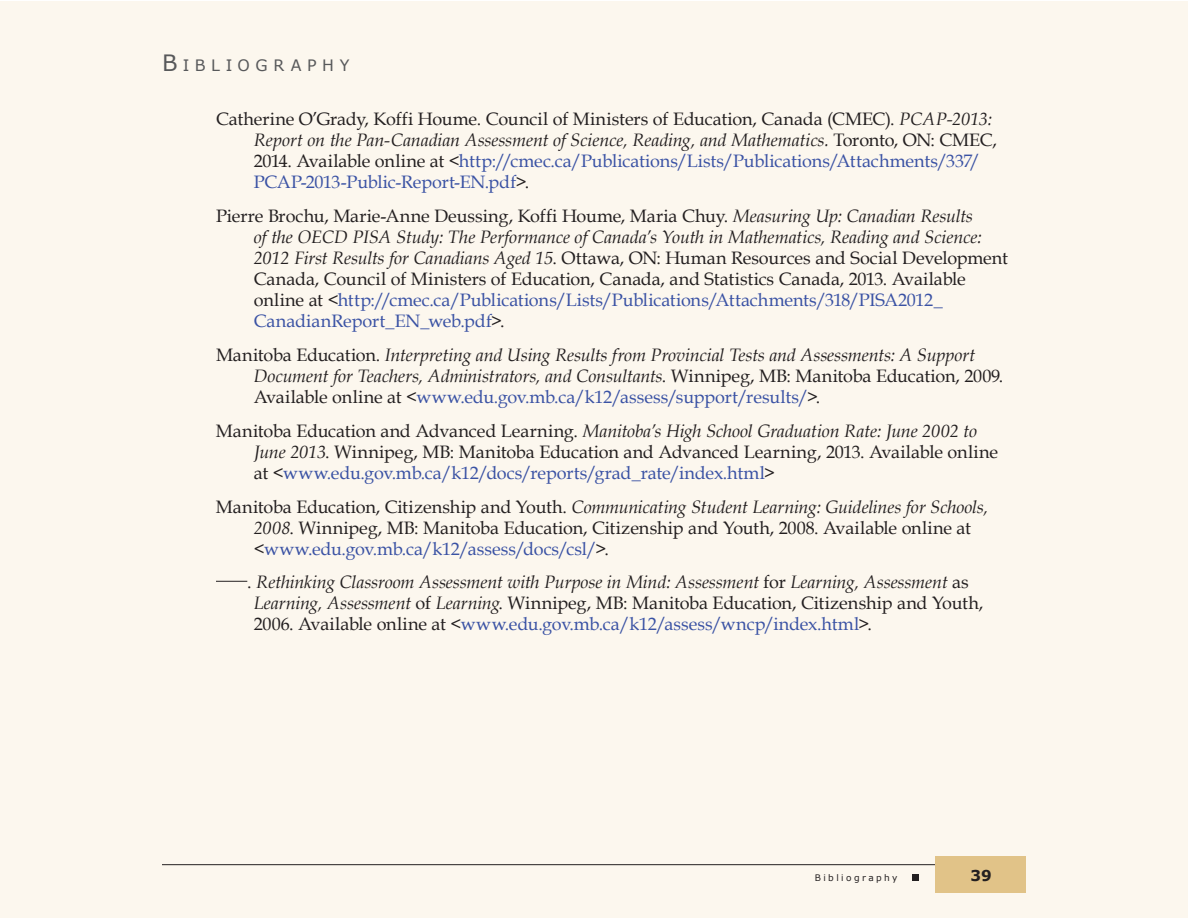
<style>
.page{position:relative;width:1188px;height:918px;background:#fff}
.page>*{position:absolute;margin:0;border:0;box-sizing:border-box;transform-origin:0 0}
.t1{font:18px/21px "Book Antiqua";letter-spacing:-.005em;color:#231f20}
.t2{font:italic 18px/21px "Book Antiqua";letter-spacing:-.01em;color:#231f20}
.t3{font:15.75px "Verdana";letter-spacing:.355em;color:#58595b}
.t4{font:700 15px "Verdana";color:#231f20}
.t5{font:9px "Verdana";letter-spacing:.27em;color:#231f20}
.s1{font-size:22.5px}
.s2{font-style:italic}
.s3{color:#3a52a4}
.s4{font-style:normal}
.s5{font-style:normal;color:#3a52a4}
</style>
<div class="page">
<div style="left:0;top:1px;width:1188px;height:917px;background:#fcf7ee"></div>
<hr style="left:162px;top:864px;width:852px;height:1px;background:#231f20">
<div style="left:936px;top:856px;width:90px;height:37px;background:#e1c388"></div>
<div style="left:912px;top:874px;width:7px;height:7px;background:#231f20"></div>
<hr style="left:216px;top:581px;width:31px;height:1px;background:#231f20">
<p class="t3" style="left:162px;top:55px;width:189px"><span class="s1">B</span>IB LIOGRAPHY</p>
<p class="t1" style="left:254px;top:108px;width:745px;text-indent:-38px">Catherine O’Grady, Koffi Houme. Council of Ministers of Education, Canada (CMEC). <span class="s2">PCAP-2013:<br>Report on the Pan-Canadian Assessment of Science, Reading, and Mathematics.</span> Toronto, ON: CMEC, 2014. Available online at &lt;<span class="s3">http://cmec.ca/Publications/Lists/Publications/Attachments/337/ PCAP-2013-Public-Report-EN.pdf</span>&gt;.</p>
<p class="t1" style="left:254px;top:205px;width:756px;text-indent:-38px">Pierre Brochu, Marie-Anne Deussing, Koffi Houme, Maria Chuy. <span class="s2">Measuring Up: Canadian Results<br>of the OECD PISA Study: The Performance of Canada’s Youth in Mathematics, Reading and Science:<br>2012 First Results for Canadians Aged 15</span>. Ottawa, ON: Human Resources and Social Development Canada, Council of Ministers of Education, Canada, and Statistics Canada, 2013. Available online at &lt;<span class="s3">http://cmec.ca/Publications/Lists/Publications/Attachments/318/PISA2012_ CanadianReport_EN_web.pdf</span>&gt;.</p>
<p class="t2" style="left:254px;top:343px;width:751px;text-indent:-38px"><span class="s4">Manitoba Education.</span> Interpreting and Using Results from Provincial Tests and Assessments: A Support<br>Document for Teachers, Administrators, and Consultants<span class="s4">. Winnipeg, MB: Manitoba Education, 2009.<br>Available online at &lt;</span><span class="s5">www.edu.gov.mb.ca/k12/assess/support/results/</span><span class="s4">&gt;.</span></p>
<p class="t1" style="left:254px;top:420px;width:746px;text-indent:-38px">Manitoba Education and Advanced Learning. <span class="s2">Manitoba’s High School Graduation Rate: June 2002 to<br>June 2013</span>. Winnipeg, MB: Manitoba Education and Advanced Learning, 2013. Available online at &lt;<span class="s3">www.edu.gov.mb.ca/k12/docs/reports/grad_rate/index.html</span>&gt;</p>
<p class="t1" style="left:254px;top:496px;width:736px;text-indent:-38px">Manitoba Education, Citizenship and Youth. <span class="s2">Communicating Student Learning: Guidelines for Schools,<br>2008</span>. Winnipeg, MB: Manitoba Education, Citizenship and Youth, 2008. Available online at &lt;<span class="s3">www.edu.gov.mb.ca/k12/assess/docs/csl/</span>&gt;.</p>
<p class="t2" style="left:254px;top:571px;width:731px;text-indent:-6px"><span class="s4">.</span> Rethinking Classroom Assessment with Purpose in Mind: Assessment <span class="s4">for</span> Learning, Assessment <span class="s4">as<br></span>Learning, Assessment <span class="s4">of</span> Learning<span class="s4">. Winnipeg, MB: Manitoba Education, Citizenship and Youth,<br>2006. Available online at &lt;</span><span class="s5">www.edu.gov.mb.ca/k12/assess/wncp/index.html</span><span class="s4">&gt;.</span></p>
<p class="t5" style="left:815px;top:872px;width:84px">Bibliography</p>
<p class="t4" style="left:971px;top:866px;width:23px">39</p>
</div>
